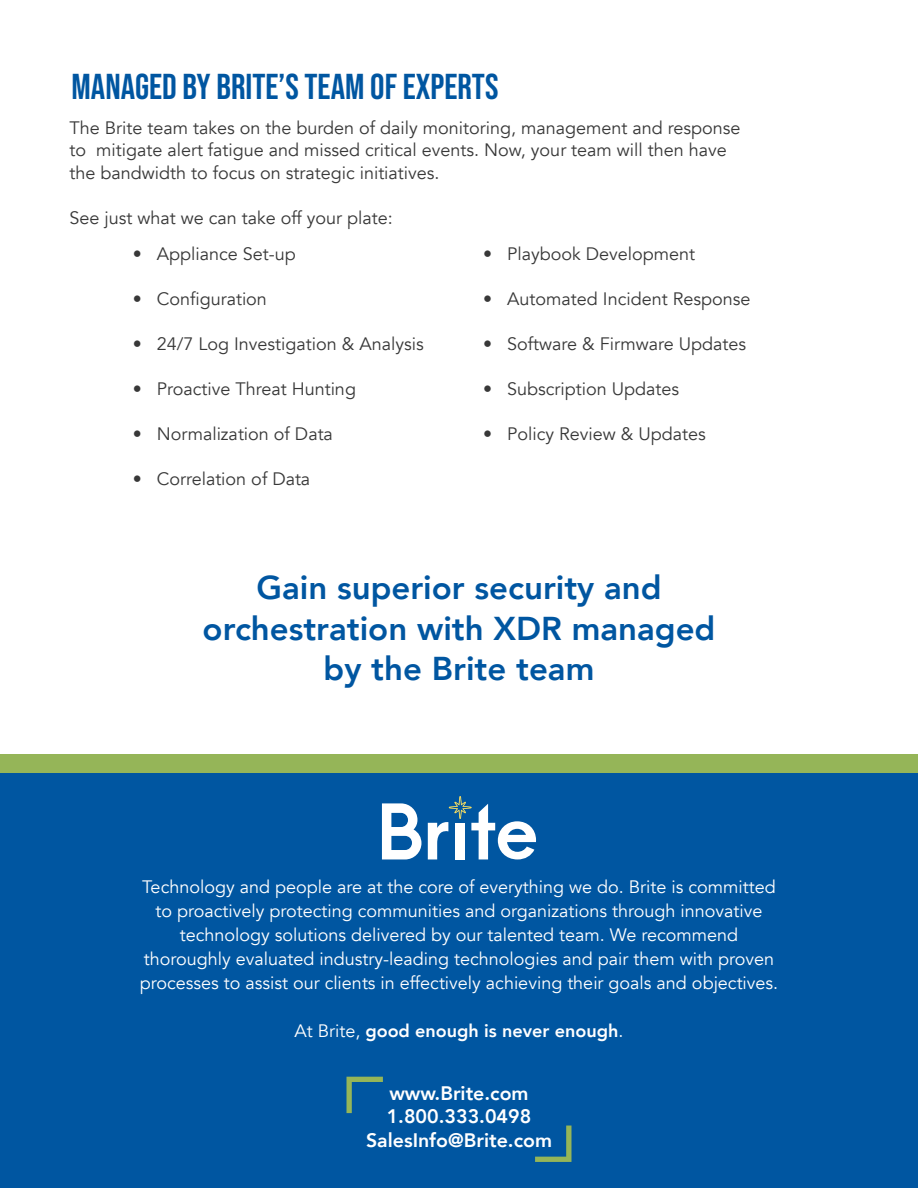
<style>
.page{position:relative;width:918px;height:1188px;background:#fff}
.page>*{position:absolute;margin:0;border:0;box-sizing:border-box;transform-origin:0 0}
.t1{font:36px "Bebas Neue";color:#0056a1}
.t2{font:800 33px/40.5px "Avenir";color:#0056a1;text-align:center}
.t3{font:800 19.5px/23.4px "Avenir";color:#fff;text-align:center}
.t4{font:18px/22.5px "Avenir";color:#383838}
.t5{font:18px/24px "Avenir";color:#fff;text-align:center}
.t6{font:800 18px "Avenir";color:#fff}
.s1{font-weight:400}
</style>
<div class="page">
<div style="left:0;top:773px;width:918px;height:415px;background:#0056a1"></div>
<svg style="left:347px;top:1077px;width:36px;height:36px"></svg>
<svg style="left:535px;top:1126px;width:36px;height:36px"></svg>
<svg style="left:382px;top:803px;width:39px;height:56px"></svg>
<svg style="left:428px;top:796px;width:108px;height:63px"></svg>
<div style="left:0;top:754px;width:918px;height:19px;background:#95b558"></div>
<h1 class="t1" style="left:72px;top:67px;width:428px">MANAGED BY BRITE’S TEAM OF EXPERTS</h1>
<p class="t4" style="left:69px;top:117px;width:673px">The Brite team takes on the burden of daily monitoring, management and response to mitigate alert fatigue and missed critical events. Now, your team will then have the bandwidth to focus on strategic initiatives.</p>
<p class="t4" style="left:69px;top:207px;width:325px">See just what we can take off your plate:</p>
<p class="t4" style="left:133px;top:243px;width:165px">• Appliance Set-up</p>
<p class="t4" style="left:133px;top:288px;width:136px">• Configuration</p>
<p class="t4" style="left:133px;top:333px;width:293px">• 24/7 Log Investigation &amp; Analysis</p>
<p class="t4" style="left:133px;top:378px;width:225px">• Proactive Threat Hunting</p>
<p class="t4" style="left:133px;top:423px;width:202px">• Normalization of Data</p>
<p class="t4" style="left:133px;top:468px;width:179px">• Correlation of Data</p>
<p class="t4" style="left:483px;top:243px;width:214px">• Playbook Development</p>
<p class="t4" style="left:483px;top:288px;width:269px">• Automated Incident Response</p>
<p class="t4" style="left:483px;top:333px;width:264px">• Software &amp; Firmware Updates</p>
<p class="t4" style="left:483px;top:378px;width:197px">• Subscription Updates</p>
<p class="t4" style="left:483px;top:423px;width:224px">• Policy Review &amp; Updates</p>
<h2 class="t2" style="left:203px;top:568px;width:514px">Gain superior security and orchestration with XDR managed by the Brite team</h2>
<p class="t5" style="left:140px;top:875px;width:640px">Technology and people are at the core of everything we do. Brite is committed to proactively protecting communities and organizations through innovative technology solutions delivered by our talented team. We recommend thoroughly evaluated industry-leading technologies and pair them with proven processes to assist our clients in effectively achieving their goals and objectives.</p>
<p class="t6" style="left:294px;top:1017px;width:331px"><span class="s1">At Brite,</span> good enough is never enough<span class="s1">.</span></p>
<p class="t3" style="left:366px;top:1082px;width:187px">www.Brite.com<br>1.800.333.0498<br>SalesInfo@Brite.com</p>
</div>
